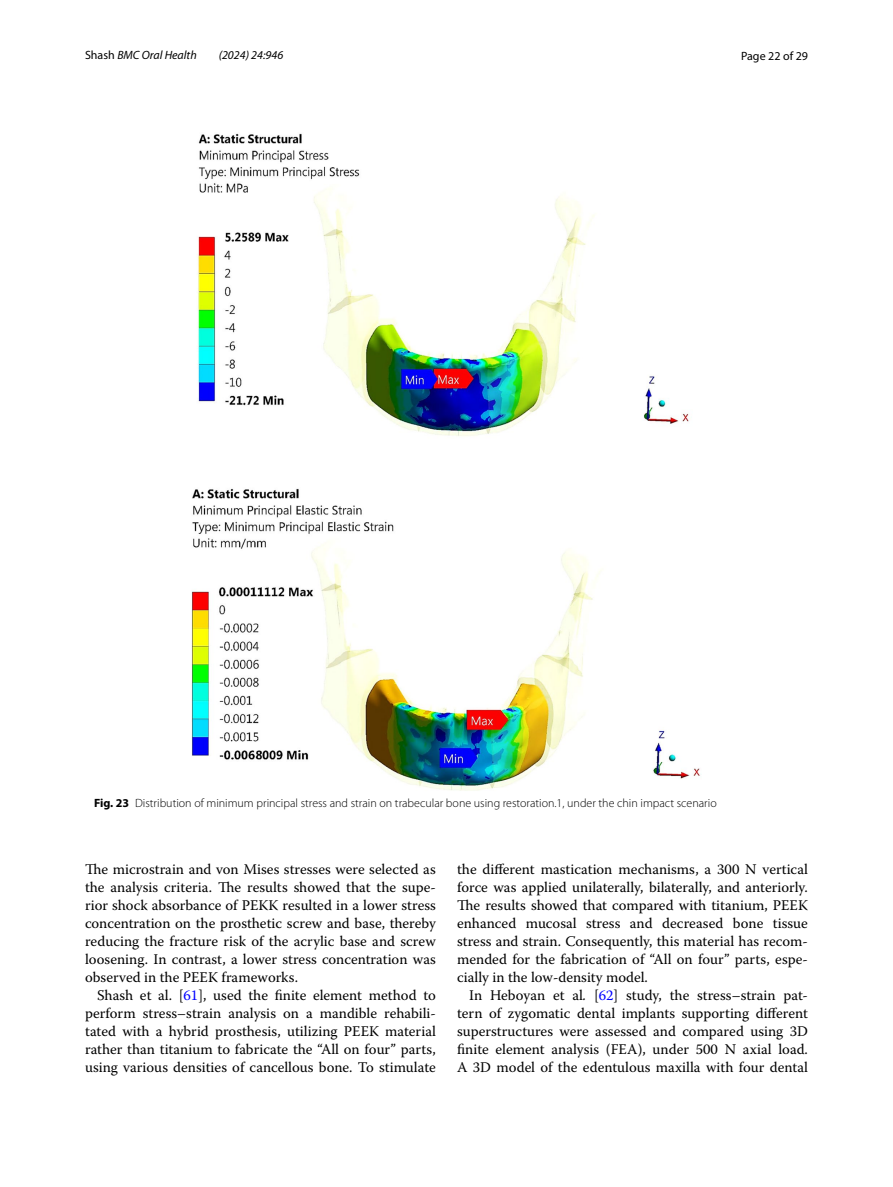
<style>
.page{position:relative;width:893px;height:1187px;background:#fff}
.page>*{position:absolute;margin:0;border:0;box-sizing:border-box;transform-origin:0 0}
.t1{font:14.7px/18px "Warnock Pro";color:#000;text-align:justify}
.t2{font:300 12px "Myriad Pro";color:#000}
.t3{font:italic 12px "Myriad Pro";color:#000}
.t4{font:12px "Myriad Pro";color:#000}
.s1{font-style:normal}
.s2{font-weight:700}
.s3{color:#00f}
.s4{font-style:italic}
</style>
<div class="page">
<img style="left:191px;top:133px;width:509px;height:658px">
<p class="t3" style="left:85px;top:48px;width:113px"><span class="s1">Shash</span> BMC Oral Health</p>
<p class="t3" style="left:219px;top:48px;width:66px">(2024) 24:946</p>
<p class="t4" style="left:741px;top:48px;width:68px">Page 22 of 29</p>
<p class="t2" style="left:94px;top:796px;width:624px"><span class="s2">Fig. 23</span> Distribution of minimum principal stress and strain on trabecular bone using restoration.1, under the chin impact scenario</p>
<p class="t1" style="left:85px;top:860px;width:352px">The microstrain and von Mises stresses were selected as the analysis criteria. The results showed that the supe&shy;rior shock absorbance of PEKK resulted in a lower stress concentration on the prosthetic screw and base, thereby reducing the fracture risk of the acrylic base and screw loosening. In contrast, a lower stress concentration was observed in the PEEK frameworks.</p>
<p class="t1" style="left:85px;top:986px;width:352px;text-indent:12px">Shash et al. [<span class="s3">61</span>], used the finite element method to perform stress–strain analysis on a mandible rehabili&shy;tated with a hybrid prosthesis, utilizing PEEK material rather than titanium to fabricate the “All on four” parts, using various densities of cancellous bone. To stimulate</p>
<p class="t1" style="left:457px;top:860px;width:352px">the different mastication mechanisms, a 300 N vertical force was applied unilaterally, bilaterally, and anteriorly.<br>The results showed that compared with titanium, PEEK enhanced mucosal stress and decreased bone tissue stress and strain. Consequently, this material has recom&shy;mended for the fabrication of “All on four” parts, espe&shy;cially in the low-density model.</p>
<p class="t1" style="left:457px;top:986px;width:352px;text-indent:12px">In Heboyan et al<span class="s4">.</span> [<span class="s3">62</span>] study, the stress–strain pat&shy;tern of zygomatic dental implants supporting different superstructures were assessed and compared using 3D finite element analysis (FEA), under 500 N axial load.<br>A 3D model of the edentulous maxilla with four dental</p>
</div>
